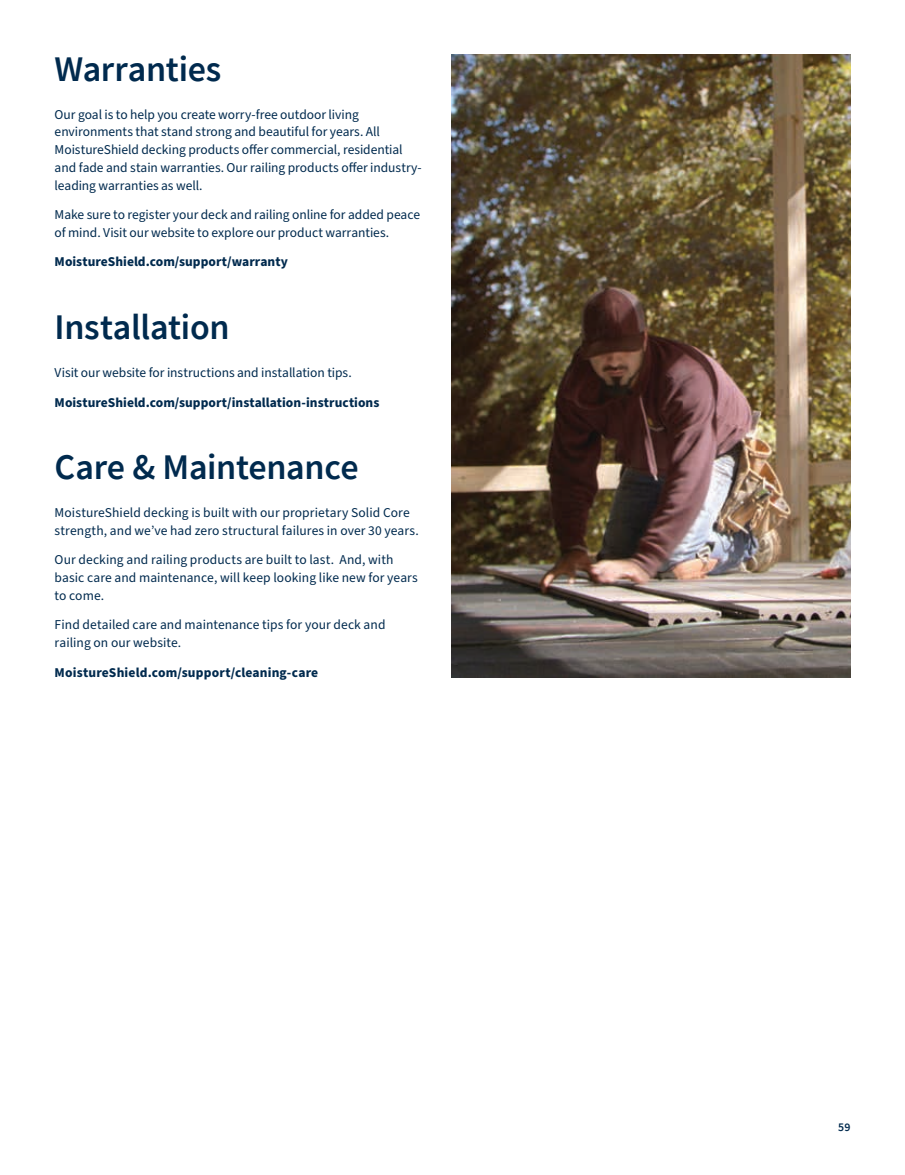
<style>
.page{position:relative;width:905px;height:1175px;background:#fff}
.page>*{position:absolute;margin:0;border:0;box-sizing:border-box;transform-origin:0 0}
.t1{font:600 36px "Source Sans Pro";letter-spacing:-.01em;color:#002a4e}
.t2{font:13.5px/17.7px "Source Sans Pro";color:#002a4e}
.t3{font:700 13.5px "Source Sans Pro";letter-spacing:.005em;color:#002a4e}
.t4{font:600 11.85px "Source Sans Pro";color:#002a4e}
</style>
<div class="page">
<img style="left:451px;top:54px;width:399px;height:623px">
<h1 class="t1" style="left:55px;top:45px;width:168px">Warranties</h1>
<p class="t2" style="left:55px;top:106px;width:368px">Our goal is to help you create worry-free outdoor living environments that stand strong and beautiful for years. All MoistureShield decking products offer commercial, residential and fade and stain warranties. Our railing products offer industry&shy;leading warranties as well.</p>
<p class="t2" style="left:55px;top:206px;width:367px">Make sure to register your deck and railing online for added peace of mind. Visit our website to explore our product warranties.</p>
<p class="t3" style="left:55px;top:253px;width:235px">MoistureShield.com/support/warranty</p>
<h1 class="t1" style="left:55px;top:304px;width:176px">Installation</h1>
<p class="t2" style="left:55px;top:364px;width:298px">Visit our website for instructions and installation tips.</p>
<p class="t3" style="left:55px;top:393px;width:326px">MoistureShield.com/support/installation-instructions</p>
<h1 class="t1" style="left:55px;top:443px;width:305px">Care &amp; Maintenance</h1>
<p class="t2" style="left:55px;top:504px;width:365px">MoistureShield decking is built with our proprietary Solid Core strength, and we’ve had zero structural failures in over 30 years.</p>
<p class="t2" style="left:55px;top:551px;width:364px">Our decking and railing products are built to last. And, with basic care and maintenance, will keep looking like new for years to come.</p>
<p class="t2" style="left:55px;top:616px;width:332px">Find detailed care and maintenance tips for your deck and railing on our website.</p>
<p class="t3" style="left:55px;top:663px;width:265px">MoistureShield.com/support/cleaning-care</p>
<p class="t4" style="left:838px;top:1119px;width:14px">59</p>
</div>
